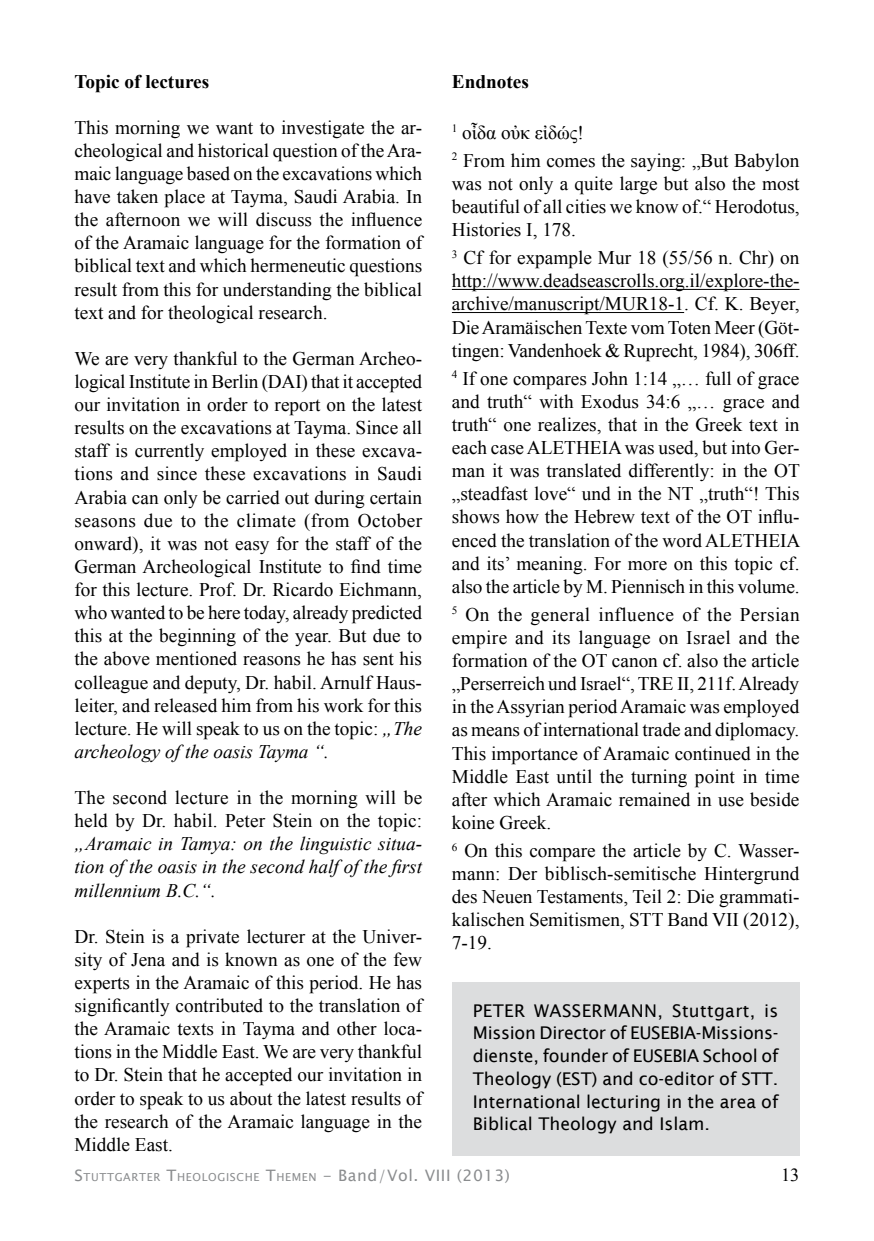
<style>
.page{position:relative;width:874px;height:1241px;background:#fff}
.page>*{position:absolute;margin:0;border:0;box-sizing:border-box;transform-origin:0 0}
.t1{font:19.25px/23.1px "Times New Roman";color:#000;text-align:justify}
.t2{font:italic 19.25px/23.1px "Times New Roman";color:#000;text-align:justify}
.t3{font:700 19.25px "Times New Roman";color:#000}
.t4{font:18.38px "Times New Roman";color:#000}
.t5{font:17.5px/22.8px "Lucida Sans";color:#000;text-align:justify}
.t6{font:11.03px "Lucida Sans Unicode";letter-spacing:.055em;color:#8a8c8e}
.s1{font-style:italic}
.s2{font-size:15.75px}
</style>
<div class="page">
<hr style="left:451px;top:289px;width:348px;height:1px;background:#000">
<hr style="left:451px;top:312px;width:232px;height:1px;background:#000">
<div style="left:451px;top:981px;width:348px;height:174px;background:#dcddde"></div>
<p class="t3" style="left:74px;top:67px;width:136px">Topic of lectures</p>
<p class="t1" style="left:74px;top:115px;width:349px">This morning we want to investigate the ar&shy;cheological and historical question of the Ara&shy;maic language based on the excavations which have taken place at Tayma, Saudi Arabia. In the afternoon we will discuss the influence of the Aramaic language for the formation of biblical text and which hermeneutic questions result from this for understanding the biblical text and for theological research.</p>
<p class="t1" style="left:74px;top:346px;width:349px">We are very thankful to the German Archeo&shy;logical Institute in Berlin (DAI) that it accepted our invitation in order to report on the latest results on the excavations at Tayma. Since all staff is currently employed in these excava&shy;tions and since these excavations in Saudi Arabia can only be carried out during certain seasons due to the climate (from October onward), it was not easy for the staff of the German Archeological Institute to find time for this lecture. Prof. Dr. Ricardo Eichmann, who wanted to be here today, already predicted this at the beginning of the year. But due to the above mentioned reasons he has sent his colleague and deputy, Dr. habil. Arnulf Haus&shy;leiter, and released him from his work for this lecture. He will speak to us on the topic: <span class="s1">„The archeology of the oasis Tayma “.</span></p>
<p class="t1" style="left:74px;top:785px;width:349px">The second lecture in the morning will be held by Dr. habil. Peter Stein on the topic:</p>
<p class="t2" style="left:74px;top:831px;width:349px">„Aramaic in Tamya: on the linguistic situa&shy;tion of the oasis in the second half of the first millennium B.C.“.</p>
<p class="t1" style="left:74px;top:924px;width:349px">Dr. Stein is a private lecturer at the Univer&shy;sity of Jena and is known as one of the few experts in the Aramaic of this period. He has significantly contributed to the translation of the Aramaic texts in Tayma and other loca&shy;tions in the Middle East. We are very thankful to Dr. Stein that he accepted our invitation in order to speak to us about the latest results of the research of the Aramaic language in the Middle East.</p>
<p class="t3" style="left:451px;top:67px;width:79px">Endnotes</p>
<p class="t1" style="left:451px;top:118px;width:349px;line-height:28px"><sup>1</sup> οἶδα οὐκ εἰδώς!<br><sup>2</sup> From him comes the saying: „But Babylon</p>
<p class="t1" style="left:451px;top:171px;width:349px">was not only a quite large but also the most beautiful of all cities we know of.“ Herodotus, Histories I, 178.</p>
<p class="t1" style="left:451px;top:245px;width:349px"><sup>3</sup> Cf for expample Mur 18 (55/56 n. Chr) on http://www.deadseascrolls.org.il/explore-the&shy;archive/manuscript/MUR18-1. Cf. K. Beyer, Die Aramäischen Texte vom Toten Meer (Göt&shy;tingen: Vandenhoek &amp; Ruprecht, 1984), 306ff.</p>
<p class="t1" style="left:451px;top:366px;width:350px"><sup>4</sup> If one compares John 1:14 „… full of grace and truth“ with Exodus 34:6 „… grace and truth“ one realizes, that in the Greek text in each case ALETHEIA was used, but into Ger&shy;man it was translated differently: in the OT „steadfast love“ und in the NT „truth“! This shows how the Hebrew text of the OT influ&shy;enced the translation of the word ALETHEIA and its’ meaning. For more on this topic cf. also the article by M. Piennisch in this volume.</p>
<p class="t1" style="left:451px;top:602px;width:349px"><sup>5</sup> On the general influence of the Persian empire and its language on Israel and the formation of the OT canon cf. also the article „Perserreich und Israel“, TRE II, 211f. Already in the Assyrian period Aramaic was employed as means of international trade and diplomacy.<br>This importance of Aramaic continued in the Middle East until the turning point in time after which Aramaic remained in use beside koine Greek.</p>
<p class="t1" style="left:451px;top:838px;width:349px"><sup>6</sup> On this compare the article by C. Wasser&shy;mann: Der biblisch-semitische Hintergrund des Neuen Testaments, Teil 2: Die grammati&shy;kalischen Semitismen, STT Band VII (2012), 7-19.</p>
<p class="t5" style="left:472px;top:998px;width:307px">PETER WASSERMANN, Stuttgart, is Mission Director of EUSEBIA-Missions&shy;dienste, founder of EUSEBIA School of Theology (EST) and co-editor of STT.<br>International lecturing in the area of Biblical Theology and Islam.</p>
<p class="t6" style="left:74px;top:1168px;width:437px"><span class="s2">S</span>TUTTGARTER <span class="s2">T</span>HEOLOGISCHE <span class="s2">T</span>HEMEN <span class="s2">- Band/Vol. VIII (2013)</span></p>
<p class="t4" style="left:780px;top:1161px;width:20px">13</p>
</div>
